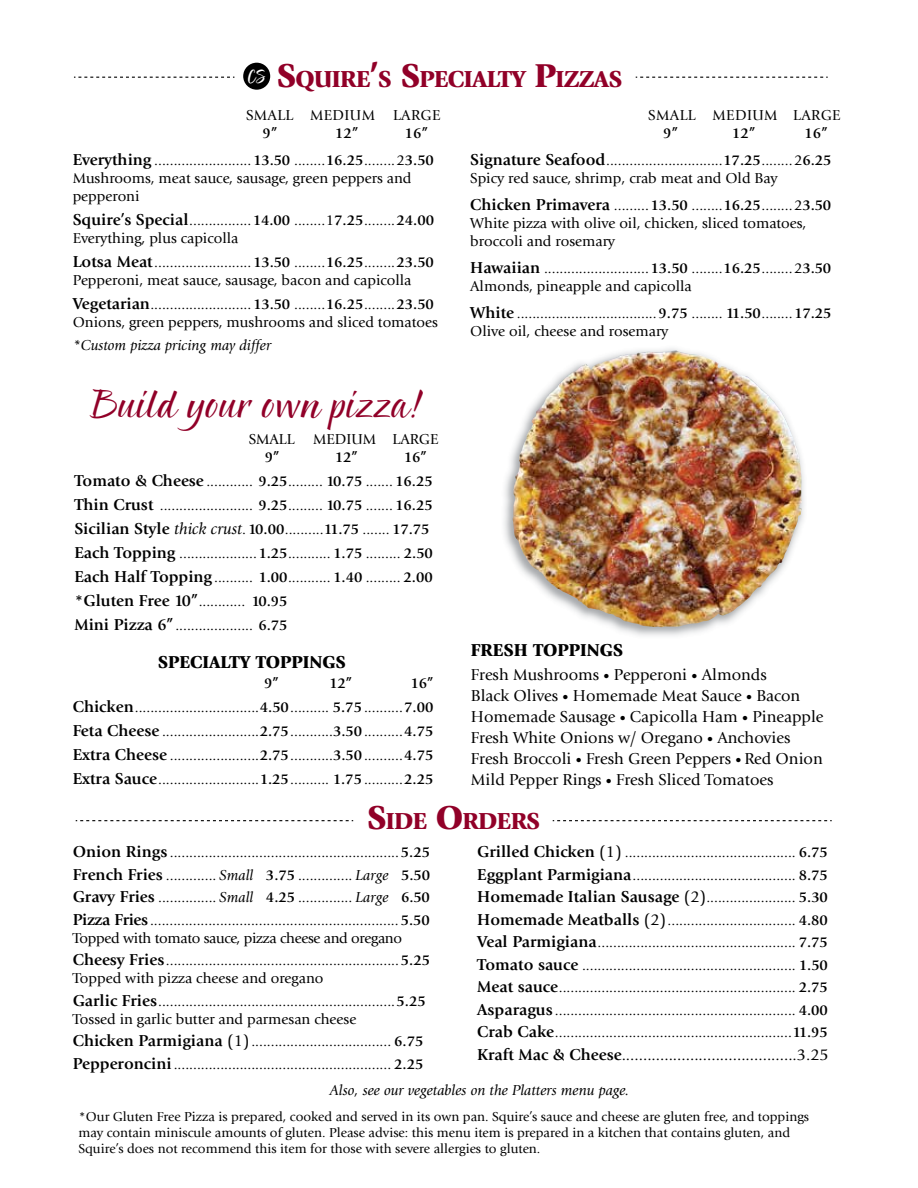
<style>
.page{position:relative;width:918px;height:1188px;background:#fff}
.page>*{position:absolute;margin:0;border:0;box-sizing:border-box;transform-origin:0 0}
.t1{font:37.5px "Pointed Brush";color:#910028}
.t2{font:900 24.15px "Giovanni";letter-spacing:-.025em;color:#910028}
.t3{font:18.9px "Chamelia Script";color:#fff}
.t4{font:900 18px "Giovanni";color:#000}
.t5{font:16.5px/21px "Giovanni";color:#000}
.t6{font:700 16.5px "Giovanni";color:#000}
.t7{font:15px/22.5px "Giovanni";color:#000}
.t8{font:15px/22.5px "Giovanni";letter-spacing:-.02em;color:#000}
.t9{font:italic 15px "Giovanni";color:#000}
.t10{font:15px "Giovanni";letter-spacing:.025em;color:#000}
.t11{font:700 15px "Giovanni";letter-spacing:.01em;color:#000}
.t12{font:13.5px/16.2px "Giovanni";color:#000}
.s1{font-size:34.5px}
.s2{font-weight:700}
.s3{font-weight:700;font-size:16.5px}
.s4{font-style:italic;font-size:16.5px}
.s5{font-weight:400;font-size:15px}
.s6{font-size:15px}
.s7{font-size:12px}
.s8{font-size:16.5px}
.s9{font-style:italic}
</style>
<div class="page">
<svg style="left:74px;top:77px;width:160px;height:1px"></svg>
<svg style="left:636px;top:77px;width:192px;height:1px"></svg>
<svg style="left:76px;top:820px;width:277px;height:1px"></svg>
<svg style="left:553px;top:820px;width:279px;height:1px"></svg>
<div style="left:243px;top:63px;width:27px;height:27px;background:#000;border-radius:50%"></div>
<img style="left:504px;top:348px;width:300px;height:288px">
<img style="left:512px;top:350px;width:164px;height:235px">
<p class="t3" style="left:248px;top:64px;width:20px">CS</p>
<h2 class="t2" style="left:277px;top:65px;width:347px"><span class="s1">S</span>QUIRE<span class="s1">’</span>S <span class="s1">S</span>PECIALTY <span class="s1">P</span>IZZAS</h2>
<p class="t10" style="left:246px;top:107px;width:196px">SMALL MEDIUM LARGE</p>
<p class="t11" style="left:262px;top:124px;width:17px">9”</p>
<p class="t11" style="left:335px;top:124px;width:25px">12”</p>
<p class="t7" style="left:73px;top:120px;width:363px;line-height:27px;text-indent:332px"><span class="s2">16”<br></span><span class="s3">Everything</span> .........................<span class="s2">13.50</span> ........<span class="s2">16.25</span>........2<span class="s2">3.50</span></p>
<p class="t7" style="left:73px;top:169px;width:340px;line-height:18px">Mushrooms, meat sauce, sausage, green peppers and pepperoni</p>
<p class="t7" style="left:73px;top:211px;width:363px;line-height:18px"><span class="s3">Squire’s Special</span>................<span class="s2">14.00</span> ........1<span class="s2">7.25</span>........<span class="s2">24.00<br></span>Everything, plus capicolla</p>
<p class="t7" style="left:73px;top:253px;width:363px;line-height:18px"><span class="s3">Lotsa Meat</span>.........................<span class="s2">13.50</span> ........<span class="s2">16.25</span>........<span class="s2">23.50<br></span>Pepperoni, meat sauce, sausage, bacon and capicolla</p>
<p class="t7" style="left:73px;top:295px;width:367px;line-height:18px"><span class="s3">Vegetarian</span>..........................<span class="s2">13.50</span> ........<span class="s2">16.25</span>........<span class="s2">23.50<br></span>Onions, green peppers, mushrooms and sliced tomatoes</p>
<p class="t9" style="left:73px;top:336px;width:200px">*Custom pizza pricing may differ</p>
<h1 class="t1" style="left:90px;top:382px;width:337px">Build your own pizza!</h1>
<p class="t7" style="left:249px;top:428px;width:191px">SMALL MEDIUM LARGE</p>
<p class="t11" style="left:265px;top:449px;width:16px">9”</p>
<p class="t11" style="left:335px;top:449px;width:25px">12”</p>
<p class="t7" style="left:74px;top:445px;width:360px;line-height:24px;text-indent:329px"><span class="s2">16” </span><span class="s3">Tomato &amp; Cheese</span> ............ <span class="s2">9.25</span>......... <span class="s2">10.75</span> ....... <span class="s2">16.25<br></span><span class="s3">Thin Crust</span> ........................ <span class="s2">9.25</span>......... <span class="s2">10.75</span> ....... <span class="s2">16.25<br></span><span class="s3">Sicilian Style</span> <span class="s4">thick crust</span>. <span class="s2">10.00</span>..........<span class="s2">11.75</span> ....... <span class="s2">17.75<br></span><span class="s3">Each Topping</span> ....................<span class="s2">1.25</span>........... <span class="s2">1.75</span> ......... <span class="s2">2.50<br></span><span class="s3">Each Half Topping</span>.......... <span class="s2">1.00</span>........... <span class="s2">1.40</span> ......... <span class="s2">2.00</span></p>
<p class="t6" style="left:74px;top:591px;width:215px">*Gluten Free 10”<span class="s5">............</span> <span class="s6">10.95</span></p>
<p class="t7" style="left:74px;top:614px;width:215px"><span class="s3">Mini Pizza 6”</span>.................... <span class="s2">6.75</span></p>
<p class="t4" style="left:158px;top:651px;width:190px">SPECIALTY TOPPINGS</p>
<p class="t7" style="left:73px;top:671px;width:362px;line-height:24px;text-align:justify;text-indent:338px"><span class="s2">16” </span><span class="s3">Chicken</span>................................<span class="s2">4.50</span>.......... <span class="s2">5.75</span>..........<span class="s2">7.00<br></span><span class="s3">Feta Cheese</span> .........................<span class="s2">2.75</span>...........<span class="s2">3.50</span>..........<span class="s2">4.75<br></span><span class="s3">Extra Cheese</span> .......................<span class="s2">2.75</span>...........<span class="s2">3.50</span>..........<span class="s2">4.75<br></span><span class="s3">Extra Sauce</span>..........................<span class="s2">1.25</span>.......... <span class="s2">1.75</span>..........<span class="s2">2.25</span></p>
<p class="t11" style="left:264px;top:674px;width:16px">9”</p>
<p class="t11" style="left:329px;top:674px;width:25px">12”</p>
<p class="t10" style="left:648px;top:106px;width:194px">SMALL MEDIUM LARGE</p>
<p class="t11" style="left:663px;top:124px;width:17px">9”</p>
<p class="t11" style="left:732px;top:124px;width:25px">12”</p>
<p class="t7" style="left:470px;top:119px;width:363px;line-height:27px;text-align:right"><span class="s2">16”<br></span><span class="s3">Signature Seafood</span>..............................<span class="s2">17.25</span>........2<span class="s2">6.25</span></p>
<p class="t7" style="left:470px;top:164px;width:363px;line-height:27px">Spicy red sauce, shrimp, crab meat and Old Bay<br><span class="s3">Chicken Primavera</span> .........<span class="s2">13.50</span> ........<span class="s2">16.25</span>........2<span class="s2">3.50</span></p>
<p class="t7" style="left:470px;top:214px;width:338px;line-height:18px">White pizza with olive oil, chicken, sliced tomatoes, broccoli and rosemary</p>
<p class="t7" style="left:470px;top:259px;width:363px;line-height:18px"><span class="s3">Hawaiian</span> ...........................<span class="s2">13.50</span> ........<span class="s2">16.25</span>........2<span class="s2">3.50<br></span>Almonds, pineapple and capicolla</p>
<p class="t7" style="left:470px;top:304px;width:363px;line-height:18px"><span class="s3">White</span> ....................................<span class="s2">9.75</span> ........ <span class="s2">11.50</span>........<span class="s2">17.25<br></span>Olive oil, cheese and rosemary</p>
<p class="t4" style="left:471px;top:639px;width:154px">FRESH TOPPINGS</p>
<p class="t5" style="left:471px;top:664px;width:354px">Fresh Mushrooms <span class="s7">•</span> Pepperoni <span class="s7">•</span> Almonds<br>Black Olives <span class="s7">•</span> Homemade Meat Sauce <span class="s7">•</span> Bacon Homemade Sausage <span class="s7">•</span> Capicolla Ham <span class="s7">•</span> Pineapple Fresh White Onions w/ Oregano <span class="s7">•</span> Anchovies Fresh Broccoli <span class="s7">•</span> Fresh Green Peppers <span class="s7">•</span> Red Onion Mild Pepper Rings <span class="s7">•</span> Fresh Sliced Tomatoes</p>
<h2 class="t2" style="left:367px;top:807px;width:175px"><span class="s1">S</span>IDE <span class="s1">O</span>RDERS</h2>
<p class="t7" style="left:477px;top:841px;width:352px;text-align:justify"><span class="s3">Grilled Chicken</span> <span class="s8">(1)</span> ............................................ <span class="s2">6.75<br></span><span class="s3">Eggplant Parmigiana</span>.......................................... <span class="s2">8.75<br></span><span class="s3">Homemade Italian Sausage</span> <span class="s8">(2)</span>....................... <span class="s2">5.30<br></span><span class="s3">Homemade Meatballs</span> <span class="s8">(2)</span>................................. <span class="s2">4.80<br></span><span class="s3">Veal Parmigiana</span>................................................... <span class="s2">7.75<br></span><span class="s3">Tomato sauce</span> ....................................................... <span class="s2">1.50<br></span><span class="s3">Meat sauce</span>............................................................. <span class="s2">2.75<br></span><span class="s3">Asparagus</span> .............................................................. <span class="s2">4.00<br></span><span class="s3">Crab Cake</span>.............................................................<span class="s2">11.95</span></p>
<p class="t5" style="left:477px;top:1044px;width:353px"><span class="s2">Kraft Mac &amp; Cheese</span>.........................................3.25</p>
<p class="t7" style="left:73px;top:841px;width:359px;text-align:justify"><span class="s3">Onion Rings</span> ...........................................................<span class="s2">5.25<br></span><span class="s3">French Fries</span> ............. <span class="s9">Small</span> <span class="s2">3.75</span> .............. <span class="s9">Large</span> <span class="s2">5.50<br></span><span class="s3">Gravy Fries</span> ............... <span class="s9">Small</span> <span class="s2">4.25</span> .............. <span class="s9">Large</span> <span class="s2">6.50<br></span><span class="s3">Pizza Fries</span> ................................................................<span class="s2">5.50</span></p>
<p class="t8" style="left:73px;top:927px;width:359px">Topped with tomato sauce, pizza cheese and oregano<br><span class="s3">Cheesy Fries</span>............................................................<span class="s2">5.25</span></p>
<p class="t7" style="left:73px;top:967px;width:355px">Topped with pizza cheese and oregano<br><span class="s3">Garlic Fries</span>.............................................................<span class="s2">5.25</span></p>
<p class="t7" style="left:73px;top:1008px;width:352px">Tossed in garlic butter and parmesan cheese<br><span class="s3">Chicken Parmigiana</span> <span class="s8">(1)</span> .................................... <span class="s2">6.75<br></span><span class="s3">Pepperoncini</span>........................................................ <span class="s2">2.25</span></p>
<p class="t9" style="left:329px;top:1082px;width:301px">Also, see our vegetables on the Platters menu page.</p>
<p class="t12" style="left:78px;top:1108px;width:732px">*Our Gluten Free Pizza is prepared, cooked and served in its own pan. Squire’s sauce and cheese are gluten free, and toppings may contain miniscule amounts of gluten. Please advise: this menu item is prepared in a kitchen that contains gluten, and<br>Squire’s does not recommend this item for those with severe allergies to gluten.</p>
</div>
